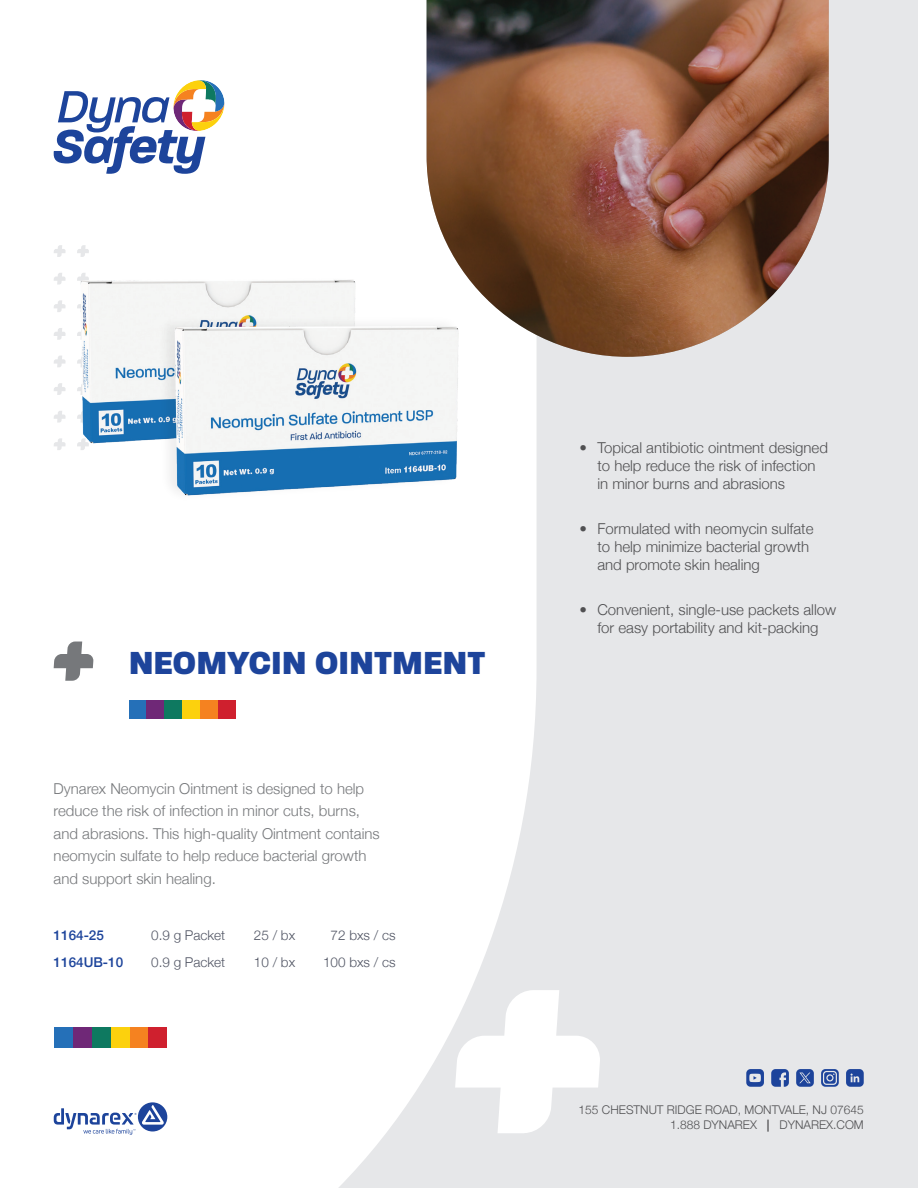
<style>
.page{position:relative;width:918px;height:1188px;background:#e6e7e9}
.page>*{position:absolute;margin:0;border:0;box-sizing:border-box;transform-origin:0 0}
.t1{font:800 34.5px "Paralucent";color:#1d449b}
.t2{font:300 15px/18px "Helvetica Neue";color:#505052}
.t3{font:300 15px/22.5px "Helvetica Neue";color:#76787b}
.t4{font:300 13.5px "Helvetica Neue";color:#515564}
.t5{font:500 13.5px "Helvetica Neue";color:#1d449b}
.t6{font:300 12px/14.4px "Helvetica Neue";color:#505052;text-align:right}
.s1{font-weight:500}
</style>
<div class="page">
<div style="left:0;top:0;width:537px;height:1188px;background:#fff"></div>
<svg style="left:77px;top:411px;width:4px;height:12px"></svg>
<svg style="left:54px;top:411px;width:12px;height:12px"></svg>
<svg style="left:77px;top:300px;width:4px;height:12px"></svg>
<svg style="left:54px;top:300px;width:12px;height:12px"></svg>
<svg style="left:77px;top:356px;width:4px;height:11px"></svg>
<svg style="left:54px;top:356px;width:12px;height:11px"></svg>
<svg style="left:77px;top:245px;width:12px;height:12px"></svg>
<svg style="left:54px;top:245px;width:12px;height:12px"></svg>
<svg style="left:77px;top:438px;width:12px;height:12px"></svg>
<svg style="left:54px;top:438px;width:12px;height:12px"></svg>
<svg style="left:77px;top:328px;width:4px;height:12px"></svg>
<svg style="left:54px;top:328px;width:12px;height:12px"></svg>
<svg style="left:77px;top:383px;width:4px;height:12px"></svg>
<svg style="left:54px;top:383px;width:12px;height:12px"></svg>
<svg style="left:77px;top:273px;width:12px;height:12px"></svg>
<svg style="left:54px;top:273px;width:12px;height:12px"></svg>
<svg style="left:53px;top:80px;width:172px;height:95px;background:#b9c0d3"></svg>
<svg style="left:455px;top:990px;width:145px;height:143px"></svg>
<svg style="left:771px;top:1069px;width:18px;height:18px"></svg>
<svg style="left:821px;top:1069px;width:18px;height:18px"></svg>
<svg style="left:796px;top:1069px;width:18px;height:18px"></svg>
<svg style="left:746px;top:1069px;width:18px;height:18px"></svg>
<svg style="left:846px;top:1069px;width:18px;height:18px"></svg>
<svg style="left:54px;top:1102px;width:113px;height:33px;background:#bcc8e1"></svg>
<img style="left:427px;top:0;width:402px;height:357px">
<div style="left:54px;top:1027px;width:19px;height:20px;background:#2570b8"></div>
<div style="left:73px;top:1027px;width:19px;height:20px;background:#6f2877"></div>
<div style="left:92px;top:1027px;width:19px;height:20px;background:#0e7960"></div>
<div style="left:111px;top:1027px;width:19px;height:20px;background:#fcd10d"></div>
<div style="left:130px;top:1027px;width:19px;height:20px;background:#f58220"></div>
<div style="left:149px;top:1027px;width:18px;height:20px;background:#cf202e"></div>
<svg style="left:54px;top:642px;width:39px;height:39px;background:#b1b2b4"></svg>
<div style="left:129px;top:700px;width:18px;height:19px;background:#2570b8"></div>
<div style="left:147px;top:700px;width:17px;height:19px;background:#6f2877"></div>
<div style="left:164px;top:700px;width:18px;height:19px;background:#0e7960"></div>
<div style="left:182px;top:700px;width:18px;height:19px;background:#fcd10d"></div>
<div style="left:200px;top:700px;width:18px;height:19px;background:#f58220"></div>
<div style="left:218px;top:700px;width:18px;height:19px;background:#cf202e"></div>
<img style="left:81px;top:278px;width:274px;height:166px">
<div style="left:158px;top:315px;width:302px;height:188px;background:#231f20;opacity:.08"></div>
<img style="left:174px;top:325px;width:285px;height:172px">
<h1 class="t1" style="left:129px;top:642px;width:358px">NEOMYCIN OINTMENT</h1>
<p class="t3" style="left:54px;top:776px;width:328px">Dynarex Neomycin Ointment is designed to help reduce the risk of infection in minor cuts, burns, and abrasions. This high-quality Ointment contains neomycin sulfate to help reduce bacterial growth and support skin healing.</p>
<p class="t5" style="left:54px;top:924px;width:52px">1164-25</p>
<p class="t4" style="left:151px;top:924px;width:76px">0.9 g Packet</p>
<p class="t4" style="left:254px;top:924px;width:43px">25 / bx</p>
<p class="t4" style="left:331px;top:924px;width:67px">72 bxs / cs</p>
<p class="t5" style="left:54px;top:951px;width:71px">1164UB-10</p>
<p class="t4" style="left:151px;top:951px;width:76px">0.9 g Packet</p>
<p class="t4" style="left:254px;top:951px;width:43px">10 / bx</p>
<p class="t4" style="left:323px;top:951px;width:74px">100 bxs / cs</p>
<p class="t2" style="left:597px;top:438px;width:232px;text-indent:-18px">• Topical antibiotic ointment designed to help reduce the risk of infection in minor burns and abrasions</p>
<p class="t2" style="left:597px;top:519px;width:218px;text-indent:-18px">• Formulated with neomycin sulfate to help minimize bacterial growth and promote skin healing</p>
<p class="t2" style="left:579px;top:600px;width:258px;text-align:center">• Convenient, single-use packets allow for easy portability and kit-packing</p>
<p class="t6" style="left:579px;top:1102px;width:287px">155 CHESTNUT RIDGE ROAD, MONTVALE, NJ 07645<br>1.888 DYNAREX <span class="s1">|</span> DYNAREX.COM</p>
</div>
